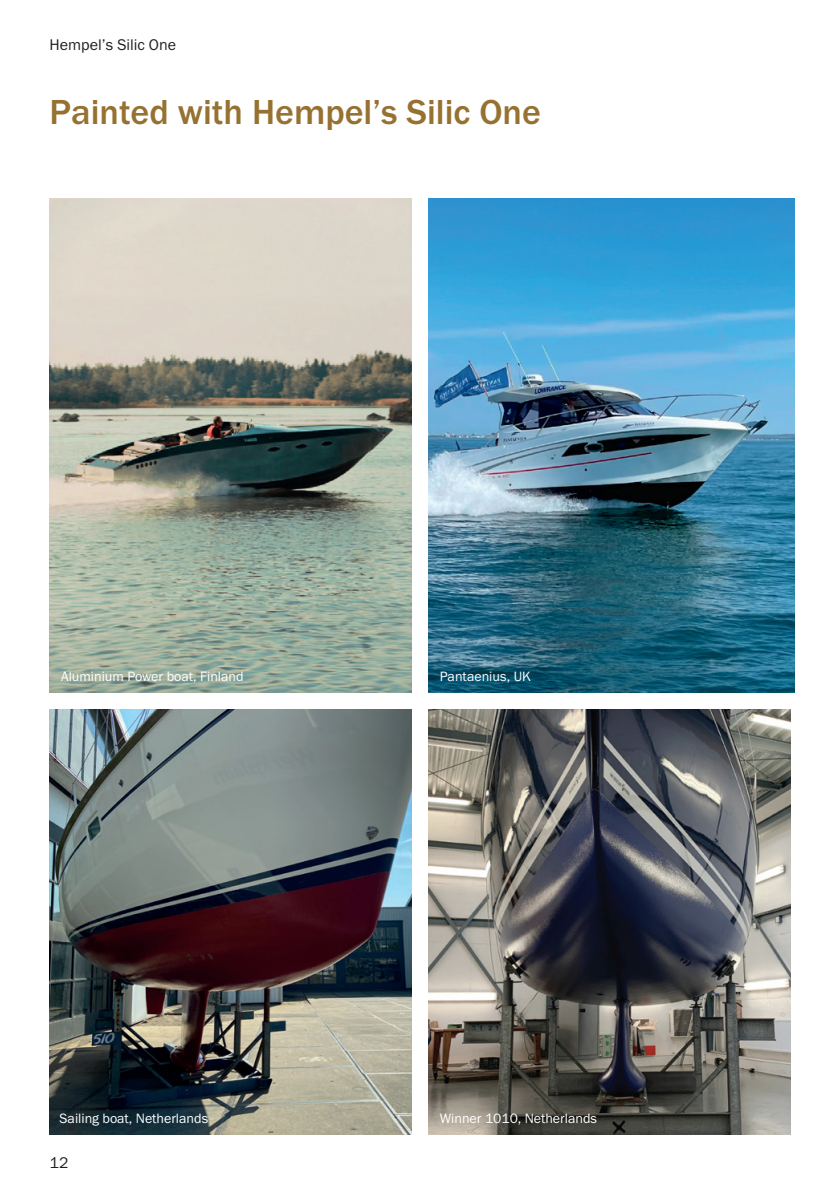
<style>
.page{position:relative;width:840px;height:1191px;background:#fff}
.page>*{position:absolute;margin:0;border:0;box-sizing:border-box;transform-origin:0 0}
.subhead{font:500 36px "Franklin Gothic URW";color:#967131}
.t1{font:16px "Franklin Gothic URW Boo";color:#231f20}
.t2{font:14px "Franklin Gothic URW Boo";color:#fff}
</style>
<div class="page">
<img style="left:50px;top:199px;width:361px;height:493px">
<img style="left:428px;top:199px;width:365px;height:493px">
<img style="left:50px;top:709px;width:361px;height:425px">
<img style="left:428px;top:709px;width:361px;height:425px">
<p class="t1" style="left:50px;top:34px;width:128px">Hempel’s Silic One</p>
<p class="subhead" style="left:50px;top:90px;width:492px">Painted with Hempel’s Silic One</p>
<p class="t2" style="left:61px;top:667px;width:184px">Aluminium Power boat, Finland</p>
<p class="t2" style="left:439px;top:667px;width:93px">Pantaenius, UK</p>
<p class="t2" style="left:60px;top:1109px;width:150px">Sailing boat, Netherlands</p>
<p class="t2" style="left:439px;top:1109px;width:159px">Winner 1010, Netherlands</p>
<p class="t1" style="left:50px;top:1152px;width:20px">12</p>
</div>
